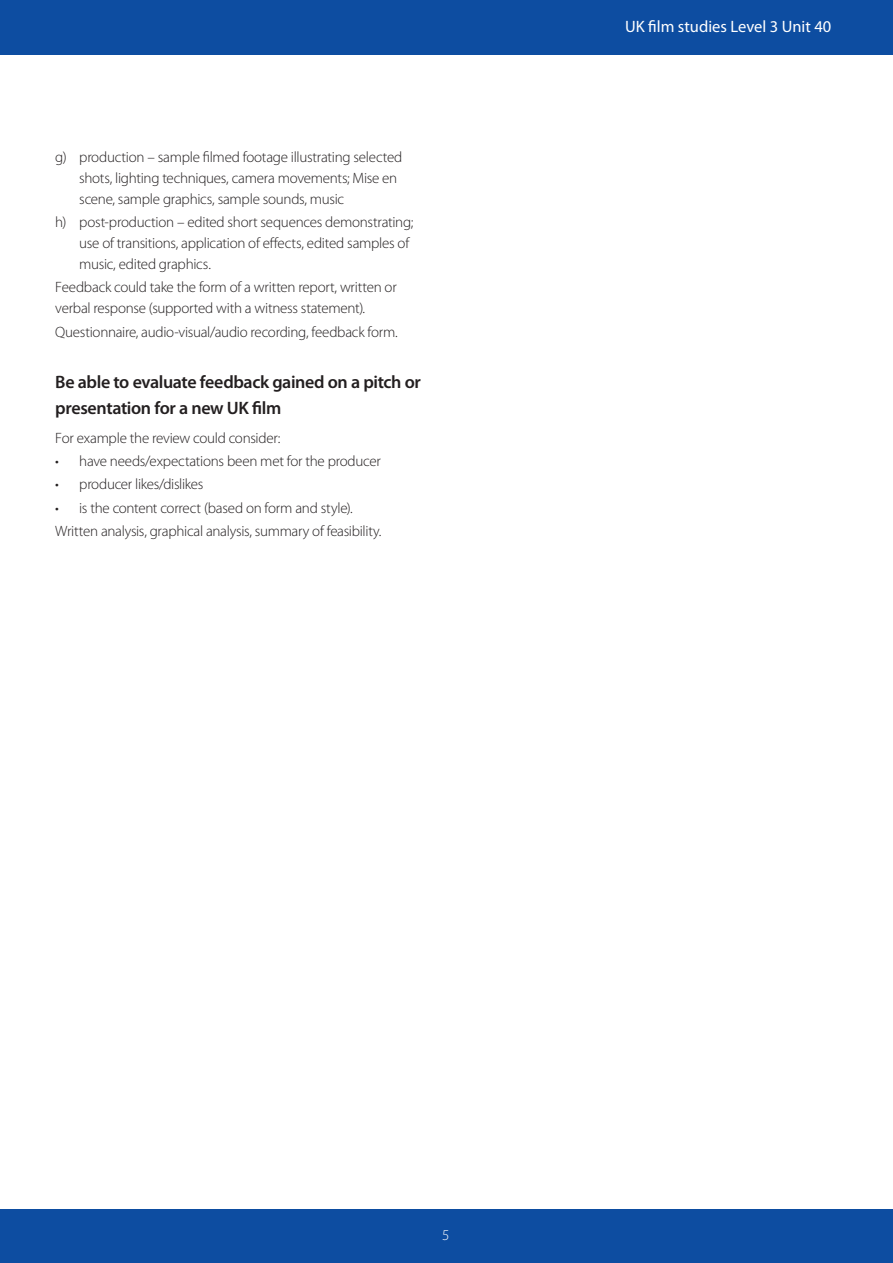
<style>
.page{position:relative;width:893px;height:1263px;background:#fff}
.page>*{position:absolute;margin:0;border:0;box-sizing:border-box;transform-origin:0 0}
.body{font:600 18px/25.8px "Myriad Pro";letter-spacing:-.02em;color:#231f20}
.t1{font:16.5px "Myriad Pro";color:#fff}
.body-2{font:300 15px/21px "Myriad Pro";letter-spacing:-.02em;color:#231f20}
.t2{font:300 15px "Myriad Pro";color:#fff}
</style>
<div class="page">
<div style="left:0;top:1209px;width:893px;height:54px;background:#0d4da1"></div>
<div style="left:0;top:0;width:893px;height:54px;background:#0d4da1"></div>
<p class="body-2" style="left:79px;top:147px;width:325px;text-indent:-24px">g) production – sample filmed footage illustrating selected shots, lighting techniques, camera movements; Mise en scene, sample graphics, sample sounds, music</p>
<p class="body-2" style="left:79px;top:212px;width:336px;text-indent:-24px">h) post-production – edited short sequences demonstrating; use of transitions, application of effects, edited samples of music, edited graphics.</p>
<p class="body-2" style="left:55px;top:277px;width:343px">Feedback could take the form of a written report, written or verbal response (supported with a witness statement).</p>
<p class="body-2" style="left:55px;top:321px;width:344px">Questionnaire, audio-visual/audio recording, feedback form.</p>
<p class="body" style="left:55px;top:368px;width:367px">Be able to evaluate feedback gained on a pitch or presentation for a new UK film</p>
<p class="body-2" style="left:55px;top:428px;width:227px">For example the review could consider:</p>
<p class="body-2" style="left:55px;top:451px;width:327px">• have needs/expectations been met for the producer</p>
<p class="body-2" style="left:55px;top:474px;width:150px">• producer likes/dislikes</p>
<p class="body-2" style="left:55px;top:497px;width:299px">• is the content correct (based on form and style).</p>
<p class="body-2" style="left:55px;top:520px;width:328px">Written analysis, graphical analysis, summary of feasibility.</p>
<p class="t1" style="left:625px;top:17px;width:208px">UK film studies Level 3 Unit 40</p>
<p class="t2" style="left:442px;top:1226px;width:9px">5</p>
</div>
